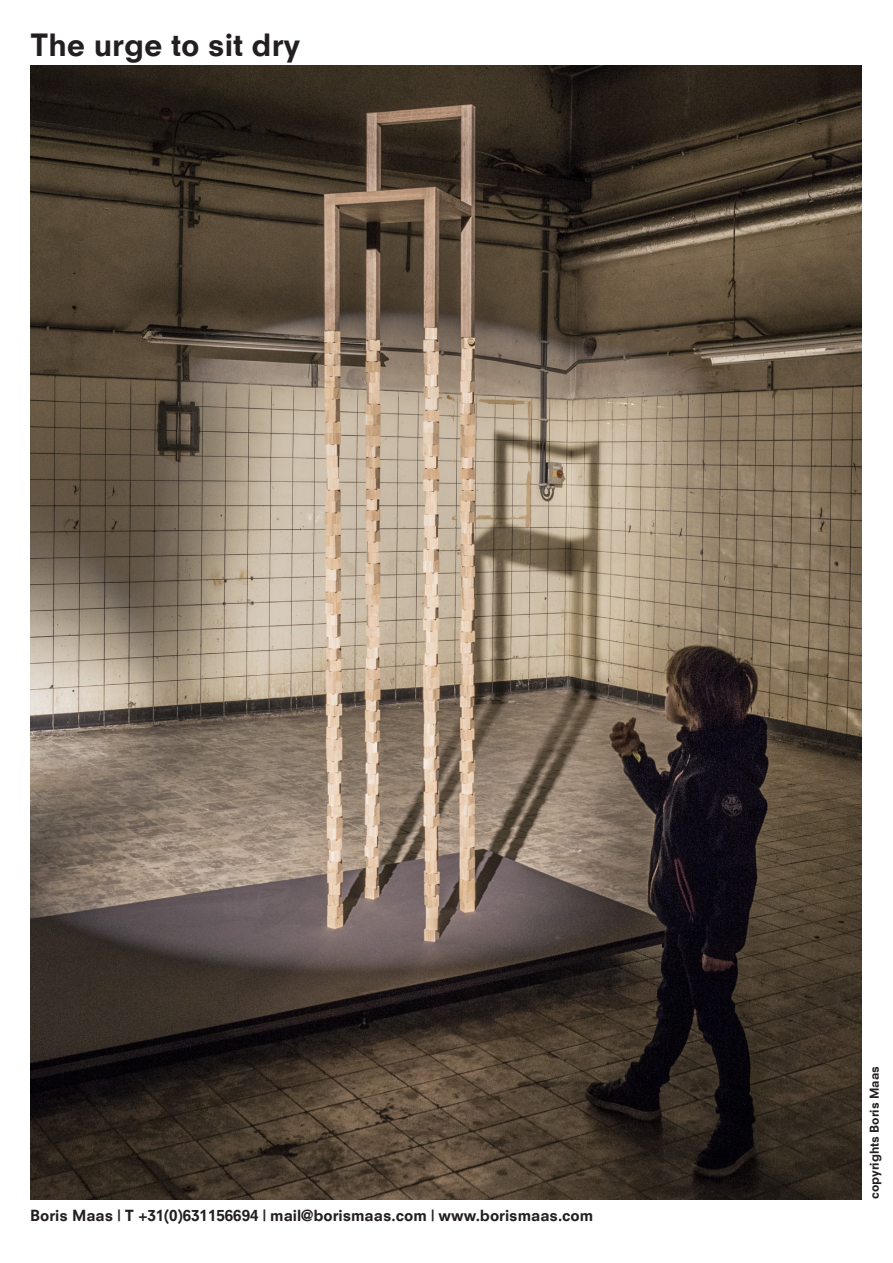
<style>
.page{position:relative;width:893px;height:1263px;background:#fff}
.page>*{position:absolute;margin:0;border:0;box-sizing:border-box;transform-origin:0 0}
.t1{font:800 30px "Neuzeit S";color:#231f20}
.t2{font:800 15px "Neuzeit S";color:#231f20}
.t3{font:800 12px "Neuzeit S";color:#231f20}
</style>
<div class="page">
<img style="left:30px;top:65px;width:831px;height:1134px">
<p class="t1" style="left:30px;top:26px;width:272px">The urge to sit dry</p>
<p class="t2" style="left:30px;top:1206px;width:565px">Boris Maas | T +31(0)631156694 | mail@borismaas.com | www.borismaas.com</p>
<p class="t3" style="left:867px;top:1199px;width:135px;rotate:-90deg">copyrights Boris Maas</p>
</div>
